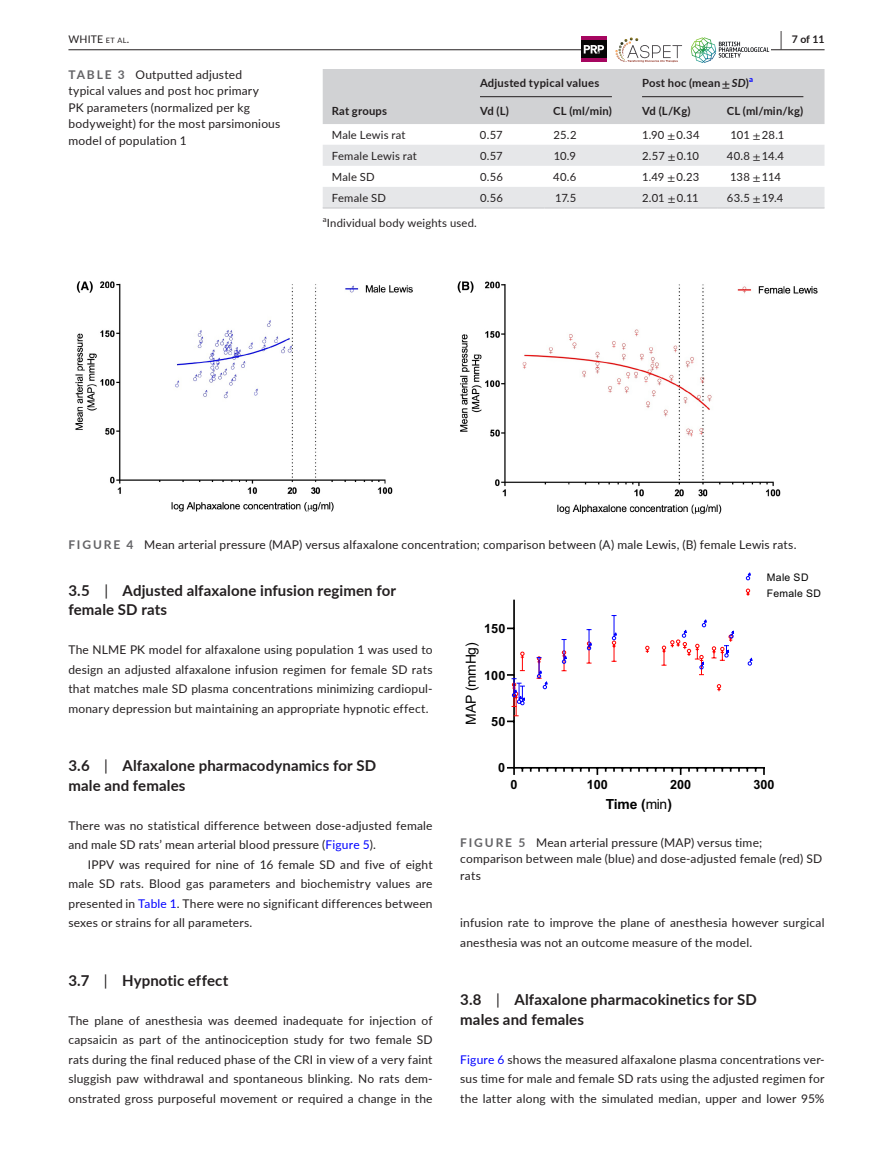
<style>
.page{position:relative;width:893px;height:1174px;background:#fff}
.page>*{position:absolute;margin:0;border:0;box-sizing:border-box;transform-origin:0 0}
.t1{font:700 15px/19.5px "Lato";letter-spacing:.01em;color:#231f20}
.t2{font:700 13.95px "Arial";color:#000}
.t3{font:13.95px "Arial";letter-spacing:-.02em;color:#000}
.t4{font:700 12.75px "Arial";letter-spacing:.005em;color:#000}
.t5{font:12px/19.5px "Lato";letter-spacing:.015em;color:#231f20;text-align:justify}
.t6{font:11.25px "Lato";letter-spacing:.015em;color:#231f20}
.t7{font:700 11.25px "Lato";letter-spacing:.02em;color:#231f20}
.t8{font:10.5px/15.9px "Arial";letter-spacing:.03em;color:#000}
.t9{font:10.5px "Lato";letter-spacing:.02em;color:#231f20}
.t10{font:700 10.5px "Lato";color:#231f20}
.t11{font:700 7.8px "Lato";color:#00f}
.t12{font:7.8px "Lato";color:#231f20}
.s1{font-size:7.35px}
.s2{font-size:19.5px}
.s3{font-weight:700;color:#636366}
.s4{font-family:"STIX"}
.s5{font-style:italic}
.s6{font-weight:400}
.s7{color:#00f}
</style>
<div class="page">
<hr style="left:68px;top:49px;width:756px;height:1px;background:#231f20">
<div style="left:581px;top:36px;width:189px;height:27px;background:#fff"></div>
<div style="left:581px;top:37px;width:26px;height:25px;background:#070606"></div>
<hr style="left:581px;top:37px;width:26px;height:3px;background:#a60660">
<hr style="left:581px;top:59px;width:26px;height:3px;background:#a60660">
<svg style="left:584px;top:45px;width:20px;height:9px"></svg>
<svg style="left:615px;top:37px;width:67px;height:25px"></svg>
<svg style="left:691px;top:37px;width:78px;height:26px"></svg>
<div style="left:323px;top:69px;width:501px;height:55px;background:#d1d2d4"></div>
<svg style="left:323px;top:145px;width:501px;height:62px"></svg>
<hr style="left:323px;top:207px;width:148px;height:2px;background:#d1d2d4">
<hr style="left:471px;top:207px;width:73px;height:2px;background:#d1d2d4">
<hr style="left:544px;top:207px;width:89px;height:2px;background:#d1d2d4">
<hr style="left:633px;top:207px;width:85px;height:2px;background:#d1d2d4">
<hr style="left:718px;top:207px;width:106px;height:2px;background:#d1d2d4">
<hr style="left:480px;top:96px;width:132px;height:1px;background:#231f20">
<hr style="left:642px;top:96px;width:161px;height:1px;background:#231f20">
<img style="left:75px;top:281px;width:743px;height:233px">
<hr style="left:513px;top:767px;width:252px;height:1px;background:#000">
<svg style="left:596px;top:768px;width:2px;height:7px"></svg>
<svg style="left:763px;top:768px;width:2px;height:7px"></svg>
<hr style="left:513px;top:599px;width:2px;height:169px;background:#000">
<svg style="left:507px;top:767px;width:8px;height:8px"></svg>
<svg style="left:507px;top:615px;width:245px;height:107px"></svg>
<svg style="left:746px;top:572px;width:5px;height:8px"></svg>
<svg style="left:746px;top:589px;width:4px;height:7px"></svg>
<p class="t9" style="left:68px;top:31px;width:62px">WHITE <span class="s1">et al</span>.</p>
<p class="t10" style="left:780px;top:31px;width:46px"><span class="s2">|</span> 7 of 11</p>
<p class="t5" style="left:68px;top:66px;width:213px;line-height:16.5px;text-align:left"><span class="s3">TABLE 3</span> Outputted adjusted typical values and post hoc primary<br>PK parameters (normalized per kg bodyweight) for the most parsimonious model of population 1</p>
<p class="t7" style="left:332px;top:102px;width:57px">Rat groups</p>
<p class="t7" style="left:480px;top:75px;width:121px">Adjusted typical values</p>
<p class="t7" style="left:642px;top:75px;width:108px">Post hoc (mean <span class="s4">±</span><span class="s5">SD</span>)</p>
<p class="t11" style="left:749px;top:74px;width:5px">a</p>
<p class="t7" style="left:480px;top:102px;width:30px">Vd (L)</p>
<p class="t7" style="left:553px;top:102px;width:60px">CL (ml/min)</p>
<p class="t7" style="left:642px;top:102px;width:50px">Vd (L/Kg)</p>
<p class="t7" style="left:727px;top:102px;width:78px">CL (ml/min/kg)</p>
<p class="t6" style="left:332px;top:127px;width:75px">Male Lewis rat</p>
<p class="t6" style="left:480px;top:127px;width:24px">0.57</p>
<p class="t6" style="left:554px;top:127px;width:24px">25.2</p>
<p class="t6" style="left:642px;top:127px;width:59px">1.90 <span class="s4">±</span> 0.34</p>
<p class="t6" style="left:730px;top:127px;width:55px">101 <span class="s4">±</span> 28.1</p>
<p class="t6" style="left:332px;top:148px;width:87px">Female Lewis rat</p>
<p class="t6" style="left:480px;top:148px;width:24px">0.57</p>
<p class="t6" style="left:554px;top:148px;width:24px">10.9</p>
<p class="t6" style="left:642px;top:148px;width:58px">2.57 <span class="s4">±</span> 0.10</p>
<p class="t6" style="left:727px;top:148px;width:59px">40.8 <span class="s4">±</span> 14.4</p>
<p class="t6" style="left:332px;top:169px;width:44px">Male SD</p>
<p class="t6" style="left:480px;top:169px;width:24px">0.56</p>
<p class="t6" style="left:553px;top:169px;width:25px">40.6</p>
<p class="t6" style="left:642px;top:169px;width:59px">1.49 <span class="s4">±</span> 0.23</p>
<p class="t6" style="left:730px;top:169px;width:52px">138 <span class="s4">±</span> 114</p>
<p class="t6" style="left:332px;top:190px;width:56px">Female SD</p>
<p class="t6" style="left:480px;top:190px;width:24px">0.56</p>
<p class="t6" style="left:555px;top:190px;width:23px">17.5</p>
<p class="t6" style="left:642px;top:190px;width:58px">2.01 <span class="s4">±</span> 0.11</p>
<p class="t6" style="left:727px;top:190px;width:58px">63.5 <span class="s4">±</span> 19.4</p>
<p class="t12" style="left:323px;top:213px;width:5px">a</p>
<p class="t6" style="left:327px;top:214px;width:152px">Individual body weights used.</p>
<p class="t5" style="left:68px;top:534px;width:730px"><span class="s3">FIGURE 4</span> Mean arterial pressure (MAP) versus alfaxalone concentration; comparison between (A) male Lewis, (B) female Lewis rats.</p>
<p class="t1" style="left:68px;top:580px;width:329px">3.5 <span class="s6">|</span> Adjusted alfaxalone infusion regimen for female SD rats</p>
<p class="t5" style="left:68px;top:639px;width:366px">The NLME PK model for alfaxalone using population 1 was used to design an adjusted alfaxalone infusion regimen for female SD rats that matches male SD plasma concentrations minimizing cardiopul&shy;monary depression but maintaining an appropriate hypnotic effect.</p>
<p class="t1" style="left:68px;top:755px;width:309px">3.6 <span class="s6">|</span> Alfaxalone pharmacodynamics for SD male and females</p>
<p class="t5" style="left:68px;top:815px;width:366px">There was no statistical difference between dose-adjusted female and male SD rats’ mean arterial blood pressure (<span class="s7">Figure 5</span>).</p>
<p class="t5" style="left:68px;top:854px;width:366px;text-indent:19px">IPPV was required for nine of 16 female SD and five of eight male SD rats. Blood gas parameters and biochemistry values are presented in <span class="s7">Table 1</span>. There were no significant differences between sexes or strains for all parameters.</p>
<p class="t1" style="left:68px;top:970px;width:161px">3.7 <span class="s6">|</span> Hypnotic effect</p>
<p class="t5" style="left:68px;top:1010px;width:366px">The plane of anesthesia was deemed inadequate for injection of capsaicin as part of the antinociception study for two female SD rats during the final reduced phase of the CRI in view of a very faint sluggish paw withdrawal and spontaneous blinking. No rats dem&shy;onstrated gross purposeful movement or required a change in the</p>
<p class="t4" style="left:484px;top:619px;width:23px">150</p>
<p class="t3" style="left:461px;top:724px;width:84px;rotate:-90deg">MAP (mmHg)</p>
<p class="t4" style="left:484px;top:666px;width:23px">100</p>
<p class="t4" style="left:491px;top:712px;width:16px">50</p>
<p class="t4" style="left:498px;top:759px;width:9px">0</p>
<p class="t8" style="left:767px;top:569px;width:56px">Male SD<br>Female SD</p>
<p class="t4" style="left:511px;top:775px;width:9px">0</p>
<p class="t4" style="left:587px;top:775px;width:23px">100</p>
<p class="t4" style="left:670px;top:775px;width:23px">200</p>
<p class="t4" style="left:753px;top:775px;width:23px">300</p>
<p class="t2" style="left:606px;top:794px;width:68px">Time (<span class="s6">min</span>)</p>
<p class="t5" style="left:460px;top:833px;width:363px;line-height:16.5px;text-align:left"><span class="s3">FIGURE 5</span> Mean arterial pressure (MAP) versus time; comparison between male (blue) and dose-adjusted female (red) SD rats</p>
<p class="t5" style="left:460px;top:912px;width:366px">infusion rate to improve the plane of anesthesia however surgical anesthesia was not an outcome measure of the model.</p>
<p class="t1" style="left:460px;top:989px;width:298px">3.8 <span class="s6">|</span> Alfaxalone pharmacokinetics for SD males and females</p>
<p class="t5" style="left:460px;top:1049px;width:366px"><span class="s7">Figure 6</span> shows the measured alfaxalone plasma concentrations ver&shy;sus time for male and female SD rats using the adjusted regimen for the latter along with the simulated median, upper and lower 95%</p>
</div>
